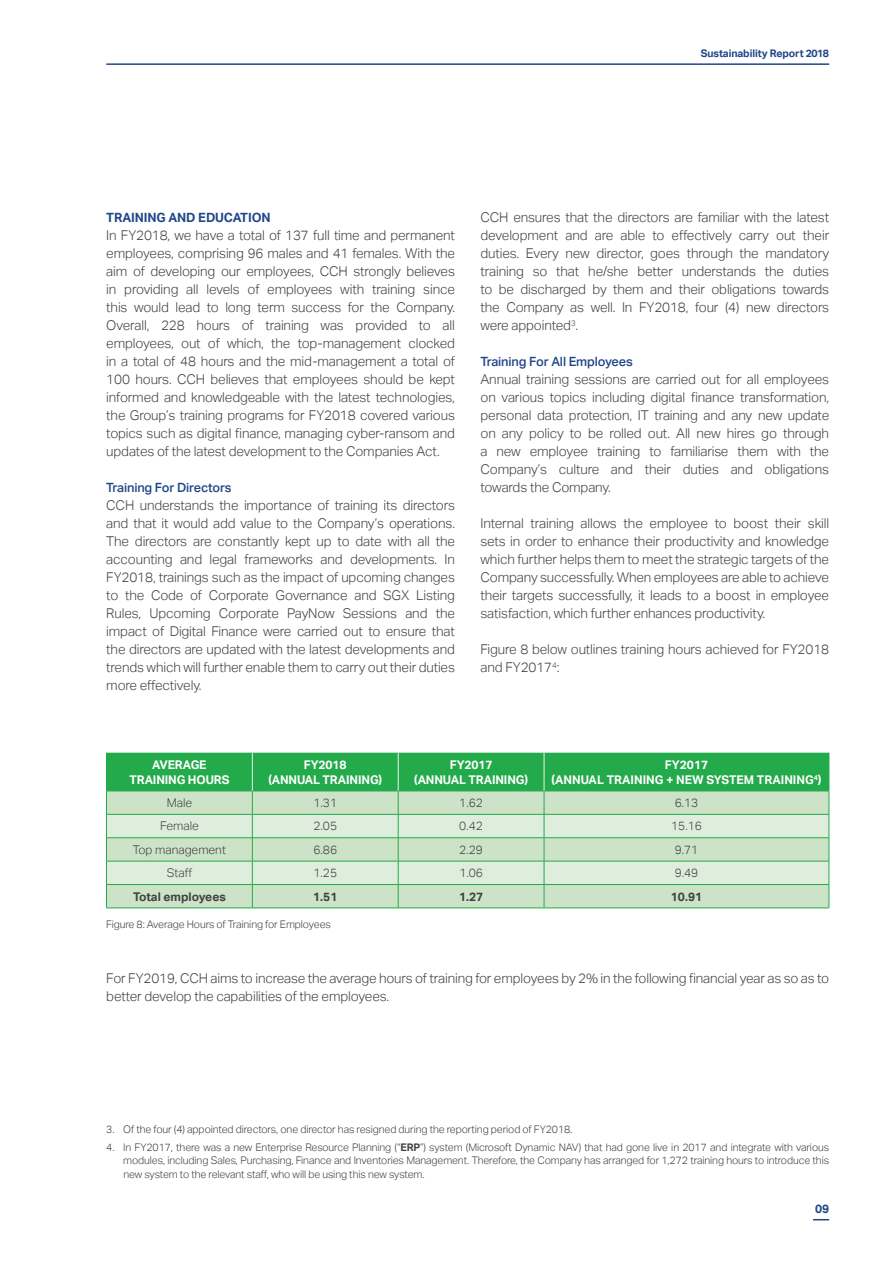
<style>
.page{position:relative;width:893px;height:1263px;background:#fff}
.page>*{position:absolute;margin:0;border:0;box-sizing:border-box;transform-origin:0 0}
.t1{font:300 13.5px/18px "Aktiv Grotesk";letter-spacing:-.01em;color:#414042;text-align:justify}
.t2{font:500 12.75px "Aktiv Grotesk";letter-spacing:-.01em;color:#1f4789}
.t3{font:700 12.75px "Aktiv Grotesk";letter-spacing:-.01em;color:#1f4789}
.t4{font:700 12px/15px "Aktiv Grotesk";letter-spacing:-.01em;color:#fff;text-align:center}
.t5{font:300 12px "Aktiv Grotesk";color:#414042}
.t6{font:700 12px "Aktiv Grotesk";color:#414042}
.t7{font:700 12px "Aktiv Grotesk";color:#1f4789}
.t8{font:300 10.5px/13.5px "Aktiv Grotesk";letter-spacing:-.01em;color:#414042;text-align:justify}
.t9{font:700 10.5px "Aktiv Grotesk";letter-spacing:-.01em;color:#1f4789}
.s1{font-weight:700}
</style>
<div class="page">
<hr style="left:106px;top:63px;width:723px;height:2px;background:#1f4789">
<svg style="left:813px;top:1219px;width:16px;height:1px"></svg>
<svg style="left:106px;top:753px;width:724px;height:154px;background:#a2d5aa"></svg>
<hr style="left:106px;top:907px;width:146px;height:1px;background:#23aa4a">
<hr style="left:252px;top:907px;width:146px;height:1px;background:#23aa4a">
<hr style="left:398px;top:907px;width:146px;height:1px;background:#23aa4a">
<hr style="left:544px;top:907px;width:285px;height:1px;background:#23aa4a">
<p class="t9" style="left:701px;top:47px;width:130px">Sustainability Report 2018</p>
<p class="t3" style="left:106px;top:210px;width:166px">TRAINING AND EDUCATION</p>
<p class="t1" style="left:106px;top:226px;width:350px">In FY2018, we have a total of 137 full time and permanent employees, comprising 96 males and 41 females. With the aim of developing our employees, CCH strongly believes in providing all levels of employees with training since this would lead to long term success for the Company.<br>Overall, 228 hours of training was provided to all employees, out of which, the top-management clocked in a total of 48 hours and the mid-management a total of 100 hours. CCH believes that employees should be kept informed and knowledgeable with the latest technologies, the Group’s training programs for FY2018 covered various topics such as digital finance, managing cyber-ransom and updates of the latest development to the Companies Act.</p>
<p class="t2" style="left:106px;top:480px;width:127px">Training For Directors</p>
<p class="t1" style="left:106px;top:496px;width:350px">CCH understands the importance of training its directors and that it would add value to the Company’s operations.<br>The directors are constantly kept up to date with all the accounting and legal frameworks and developments. In FY2018, trainings such as the impact of upcoming changes to the Code of Corporate Governance and SGX Listing Rules, Upcoming Corporate PayNow Sessions and the impact of Digital Finance were carried out to ensure that the directors are updated with the latest developments and trends which will further enable them to carry out their duties more effectively.</p>
<p class="t1" style="left:480px;top:209px;width:350px">CCH ensures that the directors are familiar with the latest development and are able to effectively carry out their duties. Every new director, goes through the mandatory training so that he/she better understands the duties to be discharged by them and their obligations towards the Company as well. In FY2018, four (4) new directors were appointed<sup>3</sup>.</p>
<p class="t2" style="left:480px;top:354px;width:154px">Training For All Employees</p>
<p class="t1" style="left:480px;top:371px;width:350px">Annual training sessions are carried out for all employees on various topics including digital finance transformation, personal data protection, IT training and any new update on any policy to be rolled out. All new hires go through a new employee training to familiarise them with the Company’s culture and their duties and obligations towards the Company.</p>
<p class="t1" style="left:480px;top:515px;width:350px">Internal training allows the employee to boost their skill sets in order to enhance their productivity and knowledge which further helps them to meet the strategic targets of the Company successfully. When employees are able to achieve their targets successfully, it leads to a boost in employee satisfaction, which further enhances productivity.</p>
<p class="t1" style="left:480px;top:641px;width:350px">Figure 8 below outlines training hours achieved for FY2018 and FY2017<sup>4</sup>:</p>
<p class="t4" style="left:129px;top:757px;width:102px">AVERAGE<br>TRAINING HOURS</p>
<p class="t4" style="left:268px;top:757px;width:115px">FY2018<br>(ANNUAL TRAINING)</p>
<p class="t4" style="left:414px;top:757px;width:115px">FY2017<br>(ANNUAL TRAINING)</p>
<p class="t4" style="left:551px;top:757px;width:272px">FY2017<br>(ANNUAL TRAINING + NEW SYSTEM TRAINING<sup>4</sup>)</p>
<p class="t5" style="left:167px;top:796px;width:27px">Male</p>
<p class="t5" style="left:313px;top:796px;width:25px">1.31</p>
<p class="t5" style="left:459px;top:796px;width:25px">1.62</p>
<p class="t5" style="left:675px;top:796px;width:25px">6.13</p>
<p class="t5" style="left:160px;top:819px;width:40px">Female</p>
<p class="t5" style="left:313px;top:819px;width:25px">2.05</p>
<p class="t5" style="left:459px;top:819px;width:25px">0.42</p>
<p class="t5" style="left:671px;top:819px;width:32px">15.16</p>
<p class="t5" style="left:133px;top:842px;width:95px">Top management</p>
<p class="t5" style="left:313px;top:842px;width:25px">6.86</p>
<p class="t5" style="left:459px;top:842px;width:25px">2.29</p>
<p class="t5" style="left:675px;top:842px;width:25px">9.71</p>
<p class="t5" style="left:167px;top:866px;width:27px">Staff</p>
<p class="t5" style="left:313px;top:866px;width:25px">1.25</p>
<p class="t5" style="left:459px;top:866px;width:25px">1.06</p>
<p class="t5" style="left:675px;top:866px;width:25px">9.49</p>
<p class="t6" style="left:133px;top:889px;width:94px">Total employees</p>
<p class="t6" style="left:313px;top:889px;width:26px">1.51</p>
<p class="t6" style="left:459px;top:889px;width:26px">1.27</p>
<p class="t6" style="left:671px;top:889px;width:33px">10.91</p>
<p class="t8" style="left:106px;top:917px;width:226px">Figure 8: Average Hours of Training for Employees</p>
<p class="t1" style="left:106px;top:969px;width:724px">For FY2019, CCH aims to increase the average hours of training for employees by 2% in the following financial year as so as to better develop the capabilities of the employees.</p>
<p class="t8" style="left:106px;top:1122px;width:468px">3. Of the four (4) appointed directors, one director has resigned during the reporting period of FY2018.</p>
<p class="t8" style="left:123px;top:1140px;width:707px;text-indent:-17px">4. In FY2017, there was a new Enterprise Resource Planning (“<span class="s1">ERP</span>”) system (Microsoft Dynamic NAV) that had gone live in 2017 and integrate with various modules, including Sales, Purchasing, Finance and Inventories Management. Therefore, the Company has arranged for 1,272 training hours to introduce this new system to the relevant staff, who will be using this new system.</p>
<p class="t7" style="left:815px;top:1201px;width:16px">09</p>
</div>
